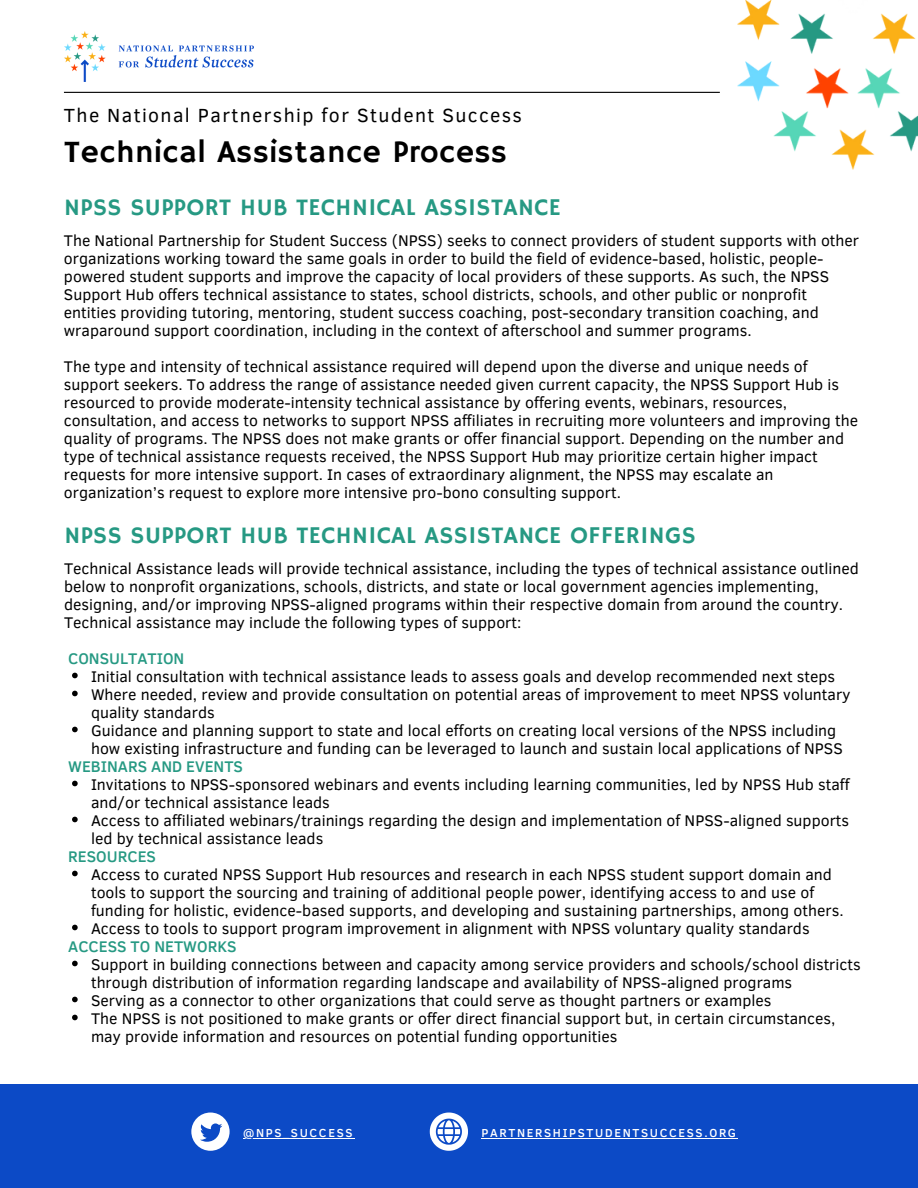
<style>
.page{position:relative;width:918px;height:1188px;background:#fff}
.page>*{position:absolute;margin:0;border:0;box-sizing:border-box;transform-origin:0 0}
.t1{font:31.5px "Hammersmith One";letter-spacing:.02em;color:#000}
.t2{font:24px "Hammersmith One";letter-spacing:.02em;color:#269983}
.t3{font:19.5px "Clear Sans";letter-spacing:.07em;color:#000}
.t4{font:15.75px/18px "Clear Sans";color:#000}
.t5{font:500 15.75px "Clear Sans";color:#269983}
.t6{font:500 11.85px "Clear Sans";letter-spacing:.14em;color:#fff}
</style>
<div class="page">
<img style="left:737px;top:0;width:181px;height:170px">
<hr style="left:64px;top:92px;width:656px;height:1px;background:#000">
<img style="left:64px;top:32px;width:189px;height:49px">
<div style="left:0;top:1084px;width:918px;height:104px;background:#0c4ac6"></div>
<svg style="left:191px;top:1113px;width:39px;height:38px"></svg>
<svg style="left:430px;top:1113px;width:38px;height:38px"></svg>
<hr style="left:243px;top:1138px;width:111px;height:1px;background:#fff">
<hr style="left:482px;top:1138px;width:256px;height:1px;background:#fff">
<svg style="left:72px;top:673px;width:6px;height:5px"></svg>
<svg style="left:72px;top:691px;width:6px;height:5px"></svg>
<svg style="left:72px;top:727px;width:6px;height:5px"></svg>
<svg style="left:72px;top:781px;width:6px;height:5px"></svg>
<svg style="left:72px;top:817px;width:6px;height:5px"></svg>
<svg style="left:72px;top:871px;width:6px;height:5px"></svg>
<svg style="left:72px;top:925px;width:6px;height:5px"></svg>
<svg style="left:72px;top:961px;width:6px;height:5px"></svg>
<svg style="left:72px;top:997px;width:6px;height:5px"></svg>
<svg style="left:72px;top:1015px;width:6px;height:5px"></svg>
<p class="t3" style="left:64px;top:101px;width:460px">The National Partnership for Student Success</p>
<h1 class="t1" style="left:64px;top:134px;width:444px">Technical Assistance Process</h1>
<h2 class="t2" style="left:64px;top:193px;width:498px">NPSS SUPPORT HUB TECHNICAL ASSISTANCE</h2>
<p class="t4" style="left:64px;top:230px;width:797px">The National Partnership for Student Success (NPSS) seeks to connect providers of student supports with other organizations working toward the same goals in order to build the field of evidence-based, holistic, people&shy;powered student supports and improve the capacity of local providers of these supports. As such, the NPSS Support Hub offers technical assistance to states, school districts, schools, and other public or nonprofit entities providing tutoring, mentoring, student success coaching, post-secondary transition coaching, and wraparound support coordination, including in the context of afterschool and summer programs.</p>
<p class="t4" style="left:64px;top:356px;width:796px">The type and intensity of technical assistance required will depend upon the diverse and unique needs of support seekers. To address the range of assistance needed given current capacity, the NPSS Support Hub is resourced to provide moderate-intensity technical assistance by offering events, webinars, resources, consultation, and access to networks to support NPSS affiliates in recruiting more volunteers and improving the quality of programs. The NPSS does not make grants or offer financial support. Depending on the number and type of technical assistance requests received, the NPSS Support Hub may prioritize certain higher impact requests for more intensive support. In cases of extraordinary alignment, the NPSS may escalate an organization’s request to explore more intensive pro-bono consulting support.</p>
<h2 class="t2" style="left:64px;top:522px;width:633px">NPSS SUPPORT HUB TECHNICAL ASSISTANCE OFFERINGS</h2>
<p class="t4" style="left:64px;top:558px;width:796px">Technical Assistance leads will provide technical assistance, including the types of technical assistance outlined below to nonprofit organizations, schools, districts, and state or local government agencies implementing, designing, and/or improving NPSS-aligned programs within their respective domain from around the country.<br>Technical assistance may include the following types of support:</p>
<p class="t5" style="left:68px;top:647px;width:118px">CONSULTATION</p>
<p class="t4" style="left:91px;top:666px;width:761px">Initial consultation with technical assistance leads to assess goals and develop recommended next steps Where needed, review and provide consultation on potential areas of improvement to meet NPSS voluntary quality standards<br>Guidance and planning support to state and local efforts on creating local versions of the NPSS including how existing infrastructure and funding can be leveraged to launch and sustain local applications of NPSS</p>
<p class="t4" style="left:91px;top:774px;width:760px">Invitations to NPSS-sponsored webinars and events including learning communities, led by NPSS Hub staff and/or technical assistance leads<br>Access to affiliated webinars/trainings regarding the design and implementation of NPSS-aligned supports led by technical assistance leads</p>
<p class="t4" style="left:91px;top:864px;width:754px">Access to curated NPSS Support Hub resources and research in each NPSS student support domain and tools to support the sourcing and training of additional people power, identifying access to and use of funding for holistic, evidence-based supports, and developing and sustaining partnerships, among others.<br>Access to tools to support program improvement in alignment with NPSS voluntary quality standards</p>
<p class="t4" style="left:91px;top:954px;width:771px">Support in building connections between and capacity among service providers and schools/school districts through distribution of information regarding landscape and availability of NPSS-aligned programs<br>Serving as a connector to other organizations that could serve as thought partners or examples<br>The NPSS is not positioned to make grants or offer direct financial support but, in certain circumstances, may provide information and resources on potential funding opportunities</p>
<p class="t5" style="left:68px;top:755px;width:176px">WEBINARS AND EVENTS</p>
<p class="t5" style="left:68px;top:845px;width:89px">RESOURCES</p>
<p class="t5" style="left:68px;top:935px;width:170px">ACCESS TO NETWORKS</p>
<p class="t6" style="left:243px;top:1124px;width:111px">@NPS_SUCCESS</p>
<p class="t6" style="left:482px;top:1124px;width:256px">PARTNERSHIPSTUDENTSUCCESS.ORG</p>
</div>
